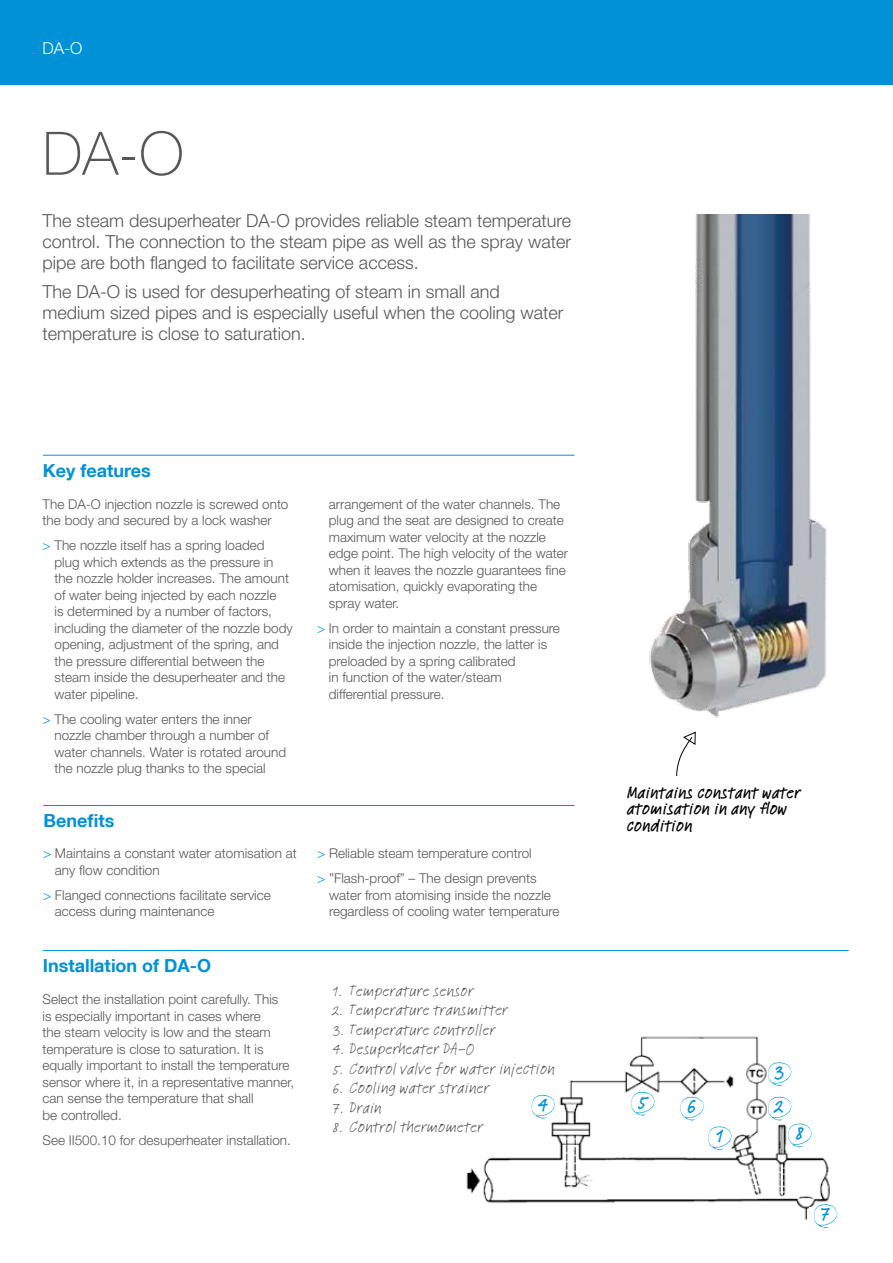
<style>
.page{position:relative;width:893px;height:1263px;background:#fff}
.page>*{position:absolute;margin:0;border:0;box-sizing:border-box;transform-origin:0 0}
.t1{font:100 60px "Helvetica Neue LT";color:#575756}
.t2{font:500 21.6px "Feltpen LT";color:#0091d7}
.t3{font:300 18px/21px "Helvetica Neue LT Std";color:#575756;text-align:justify}
.t4{font:500 18px/16.5px "Feltpen LT";color:#000}
.t5{font:700 18px "Helvetica Neue LT";color:#0091d7}
.t6{font:16.5px "Feltpen LT";color:#575756}
.t7{font:300 16.5px "Helvetica Neue LT Std";color:#fff}
.t8{font:300 13.5px/16.5px "Helvetica Neue LT Std";color:#575756}
.s1{color:#0091d7}
</style>
<div class="page">
<div style="left:0;top:0;width:893px;height:85px;background:#0091d7"></div>
<img style="left:384px;top:214px;width:465px;height:736px">
<img style="left:466px;top:1036px;width:365px;height:184px">
<hr style="left:43px;top:455px;width:531px;height:1px;background:#0091d7">
<hr style="left:43px;top:805px;width:531px;height:1px;background:#0091d7">
<svg style="left:676px;top:731px;width:20px;height:46px"></svg>
<hr style="left:43px;top:950px;width:806px;height:1px;background:#0091d7">
<div style="left:527px;top:1092px;width:32px;height:30px;background:#fff"></div>
<svg style="left:531px;top:1095px;width:24px;height:24px"></svg>
<div style="left:631px;top:1092px;width:23px;height:30px;background:#fff"></div>
<div style="left:676px;top:1098px;width:32px;height:30px;background:#fff"></div>
<div style="left:768px;top:1059px;width:32px;height:30px;background:#fff"></div>
<div style="left:768px;top:1087px;width:32px;height:30px;background:#fff"></div>
<div style="left:789px;top:1108px;width:32px;height:30px;background:#fff"></div>
<div style="left:809px;top:1206px;width:34px;height:30px;background:#fff"></div>
<svg style="left:631px;top:1092px;width:24px;height:24px"></svg>
<svg style="left:680px;top:1096px;width:52px;height:54px"></svg>
<svg style="left:768px;top:1062px;width:24px;height:24px"></svg>
<svg style="left:814px;top:1204px;width:23px;height:24px"></svg>
<svg style="left:768px;top:1096px;width:44px;height:51px"></svg>
<p class="t7" style="left:43px;top:38px;width:42px">DA-O</p>
<h1 class="t1" style="left:43px;top:119px;width:143px">DA-O</h1>
<h3 class="t3" style="left:43px;top:209px;width:530px">The steam desuperheater DA-O provides reliable steam temperature control. The connection to the steam pipe as well as the spray water pipe are both flanged to facilitate service access.</h3>
<h3 class="t3" style="left:43px;top:281px;width:523px;text-align:left">The DA-O is used for desuperheating of steam in small and medium sized pipes and is especially useful when the cooling water temperature is close to saturation.</h3>
<h3 class="t5" style="left:43px;top:459px;width:110px">Key features</h3>
<p class="t8" style="left:43px;top:495px;width:247px">The DA-O injection nozzle is screwed onto the body and secured by a lock washer</p>
<p class="t8" style="left:55px;top:537px;width:240px;text-indent:-12px"><span class="s1">&gt;</span> The nozzle itself has a spring loaded plug which extends as the pressure in the nozzle holder increases. The amount of water being injected by each nozzle<br>is determined by a number of factors, including the diameter of the nozzle body opening, adjustment of the spring, and the pressure differential between the steam inside the desuperheater and the water pipeline.</p>
<p class="t8" style="left:55px;top:710px;width:233px;text-indent:-12px"><span class="s1">&gt;</span> The cooling water enters the inner nozzle chamber through a number of water channels. Water is rotated around the nozzle plug thanks to the special</p>
<h3 class="t5" style="left:43px;top:810px;width:73px">Benefits</h3>
<p class="t8" style="left:55px;top:845px;width:243px;text-indent:-12px"><span class="s1">&gt;</span> Maintains a constant water atomisation at any flow condition</p>
<p class="t8" style="left:55px;top:886px;width:217px;text-indent:-12px"><span class="s1">&gt;</span> Flanged connections facilitate service access during maintenance</p>
<h3 class="t5" style="left:43px;top:954px;width:170px">Installation of DA-O</h3>
<p class="t8" style="left:43px;top:991px;width:253px">Select the installation point carefully. This<br>is especially important in cases where<br>the steam velocity is low and the steam temperature is close to saturation. It is equally important to install the temperature sensor where it, in a representative manner, can sense the temperature that shall<br>be controlled.</p>
<p class="t8" style="left:43px;top:1131px;width:250px">See II500.10 for desuperheater installation.</p>
<p class="t8" style="left:329px;top:495px;width:241px">arrangement of the water channels. The plug and the seat are designed to create maximum water velocity at the nozzle edge point. The high velocity of the water when it leaves the nozzle guarantees fine atomisation, quickly evaporating the spray water.</p>
<p class="t8" style="left:329px;top:619px;width:233px;text-indent:-12px"><span class="s1">&gt;</span> In order to maintain a constant pressure inside the injection nozzle, the latter is preloaded by a spring calibrated<br>in function of the water/steam differential pressure.</p>
<p class="t8" style="left:317px;top:841px;width:221px;line-height:25px"><span class="s1">&gt;</span> Reliable steam temperature control <span class="s1">&gt;</span> ”Flash-proof” – The design prevents</p>
<p class="t8" style="left:329px;top:886px;width:232px">water from atomising inside the nozzle regardless of cooling water temperature</p>
<h3 class="t4" style="left:627px;top:783px;width:175px">Maintains constant water atomisation in any flow condition</h3>
<p class="t6" style="left:333px;top:980px;width:143px">1. Temperature sensor</p>
<p class="t6" style="left:333px;top:999px;width:177px">2. Temperature transmitter</p>
<p class="t6" style="left:333px;top:1019px;width:164px">3. Temperature controller</p>
<p class="t6" style="left:333px;top:1038px;width:143px">4. Desuperheater DA-O</p>
<p class="t6" style="left:333px;top:1058px;width:224px">5. Control valve for water injection</p>
<p class="t6" style="left:333px;top:1077px;width:158px">6. Cooling water strainer</p>
<p class="t6" style="left:333px;top:1097px;width:50px">7. Drain</p>
<p class="t6" style="left:333px;top:1116px;width:152px">8. Control thermometer</p>
<h2 class="t2" style="left:538px;top:1089px;width:12px">4</h2>
<h2 class="t2" style="left:638px;top:1086px;width:11px">5</h2>
<h2 class="t2" style="left:688px;top:1091px;width:10px">6</h2>
<h2 class="t2" style="left:716px;top:1120px;width:9px">1</h2>
<h2 class="t2" style="left:775px;top:1056px;width:11px">3</h2>
<h2 class="t2" style="left:775px;top:1091px;width:10px">2</h2>
<h2 class="t2" style="left:796px;top:1117px;width:10px">8</h2>
<h2 class="t2" style="left:821px;top:1198px;width:11px">7</h2>
</div>
